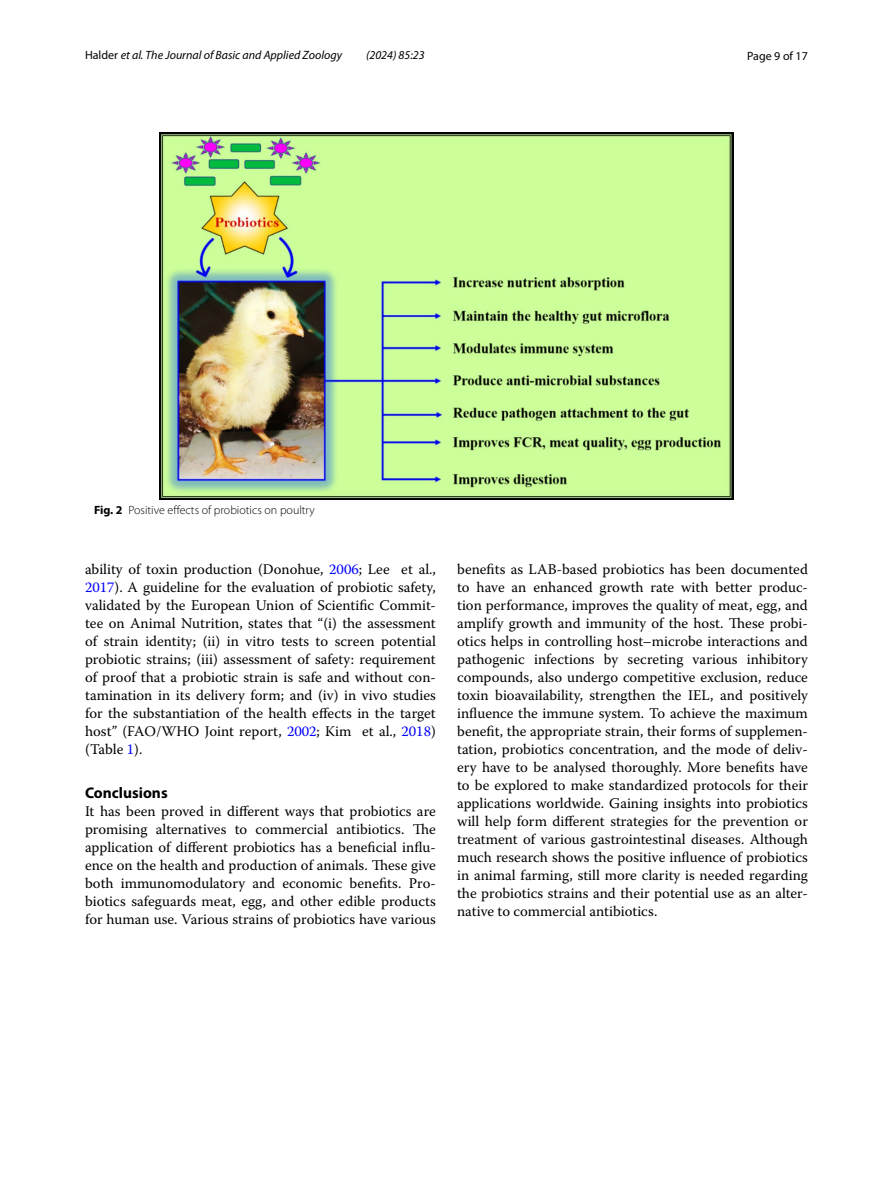
<style>
.page{position:relative;width:893px;height:1187px;background:#fff}
.page>*{position:absolute;margin:0;border:0;box-sizing:border-box;transform-origin:0 0}
.t1{font:700 15.45px "Myriad Pro";color:#000}
.t2{font:14.7px/18px "Warnock Pro";color:#000;text-align:justify}
.t3{font:italic 12px "Myriad Pro";color:#000}
.t4{font:300 12px "Myriad Pro";color:#000}
.t5{font:12px "Myriad Pro";color:#000}
.s1{font-style:normal}
.s2{font-weight:700}
.s3{color:#00f}
</style>
<div class="page">
<img style="left:159px;top:133px;width:574px;height:366px">
<p class="t3" style="left:85px;top:48px;width:258px"><span class="s1">Halder</span> et al. The Journal of Basic and Applied Zoology</p>
<p class="t3" style="left:366px;top:48px;width:60px">(2024) 85:23</p>
<p class="t5" style="left:747px;top:48px;width:62px">Page 9 of 17</p>
<p class="t4" style="left:94px;top:504px;width:222px"><span class="s2">Fig. 2</span> Positive effects of probiotics on poultry</p>
<p class="t2" style="left:85px;top:560px;width:352px">ability of toxin production (Donohue, <span class="s3">2006</span>; Lee et al., <span class="s3">2017</span>). A guideline for the evaluation of probiotic safety, validated by the European Union of Scientific Commit&shy;tee on Animal Nutrition, states that “(i) the assessment of strain identity; (ii) in vitro tests to screen potential probiotic strains; (iii) assessment of safety: requirement of proof that a probiotic strain is safe and without con&shy;tamination in its delivery form; and (iv) in vivo studies for the substantiation of the health effects in the target host” (FAO/WHO Joint report, <span class="s3">2002</span>; Kim et al., <span class="s3">2018</span>) (Table <span class="s3">1</span>).</p>
<p class="t1" style="left:85px;top:782px;width:84px">Conclusions</p>
<p class="t2" style="left:85px;top:802px;width:352px">It has been proved in different ways that probiotics are promising alternatives to commercial antibiotics. The application of different probiotics has a beneficial influ&shy;ence on the health and production of animals. These give both immunomodulatory and economic benefits. Pro&shy;biotics safeguards meat, egg, and other edible products for human use. Various strains of probiotics have various</p>
<p class="t2" style="left:457px;top:560px;width:352px">benefits as LAB-based probiotics has been documented to have an enhanced growth rate with better produc&shy;tion performance, improves the quality of meat, egg, and amplify growth and immunity of the host. These probi&shy;otics helps in controlling host–microbe interactions and pathogenic infections by secreting various inhibitory compounds, also undergo competitive exclusion, reduce toxin bioavailability, strengthen the IEL, and positively influence the immune system. To achieve the maximum benefit, the appropriate strain, their forms of supplemen&shy;tation, probiotics concentration, and the mode of deliv&shy;ery have to be analysed thoroughly. More benefits have to be explored to make standardized protocols for their applications worldwide. Gaining insights into probiotics will help form different strategies for the prevention or treatment of various gastrointestinal diseases. Although much research shows the positive influence of probiotics in animal farming, still more clarity is needed regarding the probiotics strains and their potential use as an alter&shy;native to commercial antibiotics.</p>
</div>
